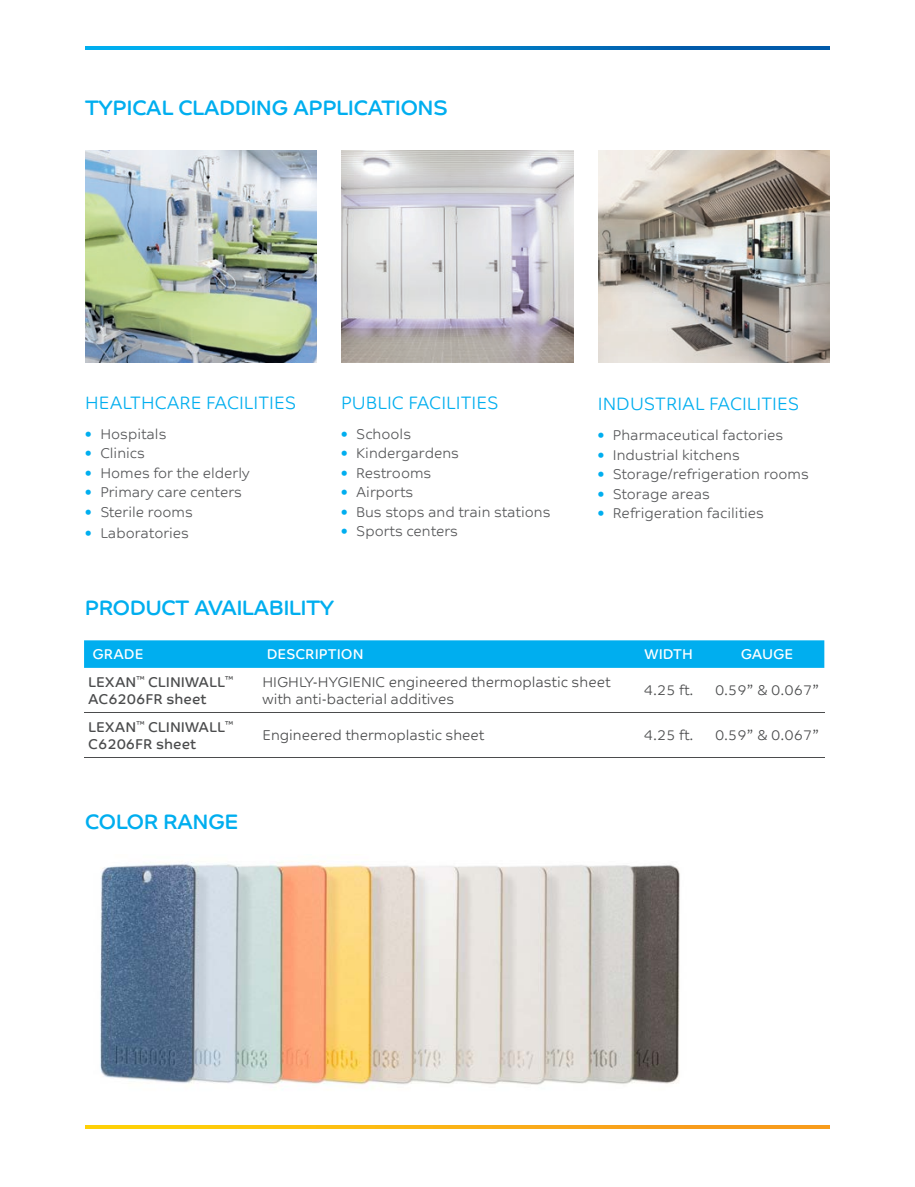
<style>
.page{position:relative;width:915px;height:1187px;background:#fff}
.page>*{position:absolute;margin:0;border:0;box-sizing:border-box;transform-origin:0 0}
.t1{font:21px "SABIC Typeface Headline";color:#00aeef}
.t2{font:300 18px "SABIC Typeface Text";color:#00aeef}
.t3{font:300 14.25px "SABIC Typeface Text";color:#57585a}
.t4{font:300 14.25px/17.1px "SABIC Typeface Text";color:#4b4c4d}
.t5{font:14.25px/17.1px "SABIC Typeface Text";color:#4b4c4d}
.t6{font:14.25px "SABIC Typeface Text";color:#fff}
.s1{color:#00aeef}
</style>
<div class="page">
<div style="left:84px;top:640px;width:740px;height:27px;background:#00aeef"></div>
<hr style="left:84px;top:712px;width:174px;height:1px;background:#4b4c4d">
<hr style="left:258px;top:712px;width:369px;height:1px;background:#4b4c4d">
<hr style="left:627px;top:712px;width:82px;height:1px;background:#4b4c4d">
<hr style="left:709px;top:712px;width:115px;height:1px;background:#4b4c4d">
<hr style="left:84px;top:756px;width:174px;height:1px;background:#4b4c4d">
<hr style="left:258px;top:756px;width:369px;height:1px;background:#4b4c4d">
<hr style="left:627px;top:756px;width:82px;height:1px;background:#4b4c4d">
<hr style="left:709px;top:756px;width:115px;height:1px;background:#4b4c4d">
<img style="left:342px;top:151px;width:231px;height:211px">
<img style="left:598px;top:151px;width:231px;height:211px">
<img style="left:85px;top:151px;width:231px;height:211px">
<svg style="left:85px;top:47px;width:744px;height:3px;background:#0084cb"></svg>
<svg style="left:85px;top:1125px;width:744px;height:3px;background:#fbb314"></svg>
<img style="left:100px;top:861px;width:580px;height:229px">
<h1 class="t1" style="left:85px;top:88px;width:364px">TYPICAL CLADDING APPLICATIONS</h1>
<p class="t2" style="left:85px;top:386px;width:213px">HEALTHCARE FACILITIES</p>
<p class="t3" style="left:85px;top:420px;width:83px"><span class="s1">•</span> Hospitals</p>
<p class="t3" style="left:85px;top:440px;width:61px"><span class="s1">•</span> Clinics</p>
<p class="t3" style="left:85px;top:459px;width:166px"><span class="s1">•</span> Homes for the elderly</p>
<p class="t3" style="left:85px;top:479px;width:158px"><span class="s1">•</span> Primary care centers</p>
<p class="t3" style="left:85px;top:498px;width:109px"><span class="s1">•</span> Sterile rooms</p>
<p class="t3" style="left:85px;top:519px;width:105px"><span class="s1">•</span> Laboratories</p>
<p class="t2" style="left:341px;top:386px;width:159px">PUBLIC FACILITIES</p>
<p class="t3" style="left:341px;top:420px;width:72px"><span class="s1">•</span> Schools</p>
<p class="t3" style="left:341px;top:440px;width:119px"><span class="s1">•</span> Kindergardens</p>
<p class="t3" style="left:341px;top:459px;width:92px"><span class="s1">•</span> Restrooms</p>
<p class="t3" style="left:341px;top:479px;width:74px"><span class="s1">•</span> Airports</p>
<p class="t3" style="left:341px;top:498px;width:211px"><span class="s1">•</span> Bus stops and train stations</p>
<p class="t3" style="left:341px;top:518px;width:118px"><span class="s1">•</span> Sports centers</p>
<h1 class="t1" style="left:85px;top:588px;width:250px">PRODUCT AVAILABILITY</h1>
<p class="t2" style="left:597px;top:387px;width:203px">INDUSTRIAL FACILITIES</p>
<p class="t3" style="left:597px;top:421px;width:187px"><span class="s1">•</span> Pharmaceutical factories</p>
<p class="t3" style="left:597px;top:441px;width:143px"><span class="s1">•</span> Industrial kitchens</p>
<p class="t3" style="left:597px;top:460px;width:212px"><span class="s1">•</span> Storage/refrigeration rooms</p>
<p class="t3" style="left:597px;top:480px;width:113px"><span class="s1">•</span> Storage areas</p>
<p class="t3" style="left:597px;top:499px;width:168px"><span class="s1">•</span> Refrigeration facilities</p>
<p class="t6" style="left:92px;top:646px;width:53px">GRADE</p>
<p class="t6" style="left:267px;top:646px;width:98px">DESCRIPTION</p>
<p class="t6" style="left:644px;top:646px;width:50px">WIDTH</p>
<p class="t6" style="left:740px;top:646px;width:54px">GAUGE</p>
<p class="t5" style="left:88px;top:673px;width:147px">LEXAN<sup>™</sup> CLINIWALL<sup>™<br></sup>AC6206FR sheet</p>
<p class="t4" style="left:262px;top:672px;width:349px">HIGHLY-HYGIENIC engineered thermoplastic sheet with anti-bacterial additives</p>
<p class="t4" style="left:643px;top:680px;width:51px">4.25 ft.</p>
<p class="t4" style="left:714px;top:680px;width:105px">0.59” &amp; 0.067”</p>
<p class="t5" style="left:88px;top:718px;width:147px">LEXAN<sup>™</sup> CLINIWALL<sup>™<br></sup>C6206FR sheet</p>
<p class="t4" style="left:262px;top:725px;width:223px">Engineered thermoplastic sheet</p>
<p class="t4" style="left:643px;top:725px;width:51px">4.25 ft.</p>
<p class="t4" style="left:714px;top:725px;width:105px">0.59” &amp; 0.067”</p>
<h1 class="t1" style="left:85px;top:801px;width:155px">COLOR RANGE</h1>
</div>
